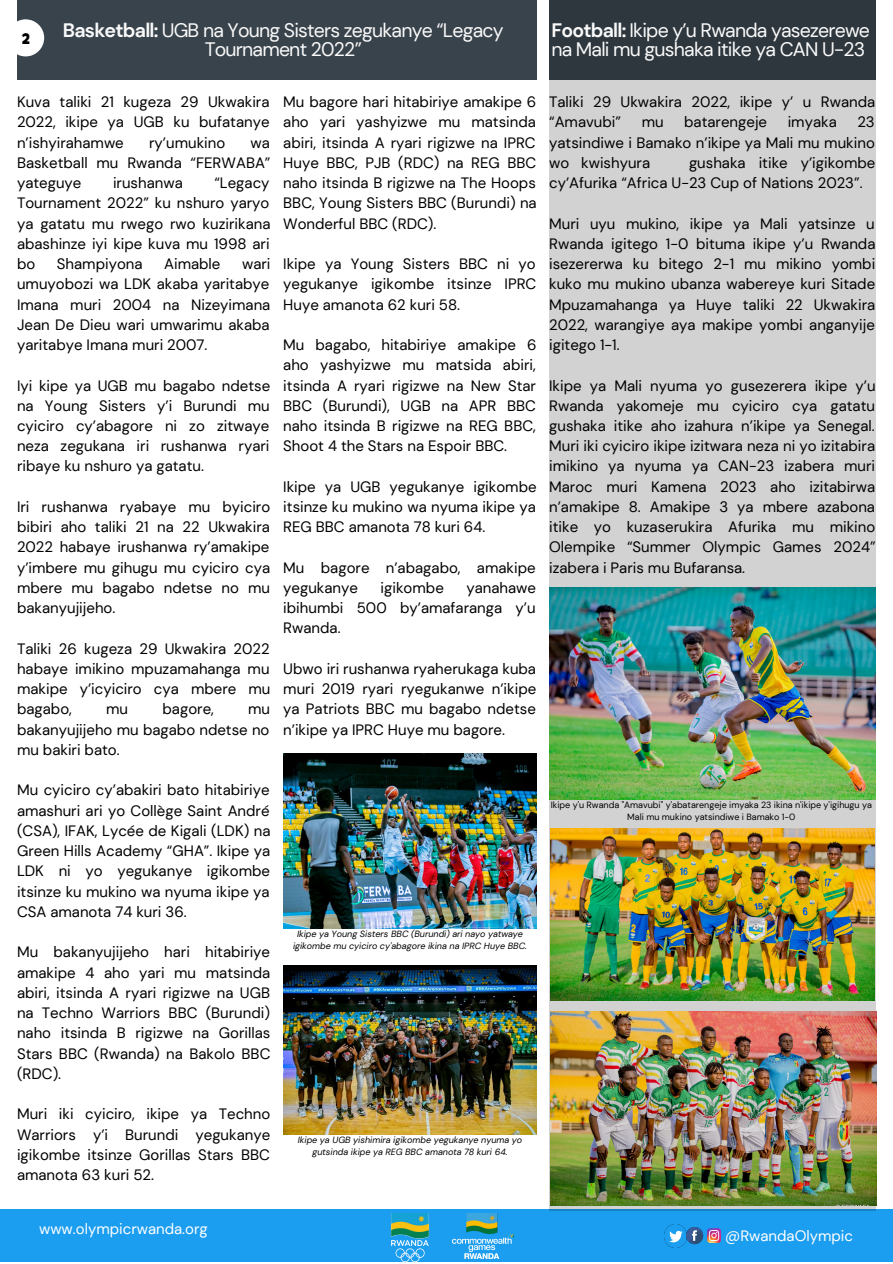
<style>
.page{position:relative;width:893px;height:1264px;background:#fff}
.page>*{position:absolute;margin:0;border:0;box-sizing:border-box;transform-origin:0 0}
.t1{font:19.5px/19px "DM Sans";letter-spacing:-.04em;color:#f9f9f9;text-align:center}
.t2{font:15px/20.2px "DM Sans";color:#000;text-align:justify}
.t3{font:15px "DM Sans";color:#fff}
.t4{font:900 semi-condensed 15px "Bernoru";color:#000}
.t5{font:italic 9px/12px "DM Sans";color:#000;text-align:center}
.t6{font:9px/12px "DM Sans";color:#000;text-align:center}
.s1{font-weight:700}
</style>
<div class="page">
<div style="left:0;top:1209px;width:892px;height:53px;background:#1b9df0"></div>
<img style="left:390px;top:1213px;width:39px;height:49px">
<img style="left:452px;top:1213px;width:61px;height:45px">
<img style="left:664px;top:1224px;width:22px;height:23px">
<img style="left:686px;top:1227px;width:17px;height:17px">
<img style="left:707px;top:1228px;width:14px;height:13px">
<div style="left:17px;top:0;width:519px;height:79px;background:#39434c"></div>
<div style="left:7px;top:19px;width:37px;height:37px;background:#fff;border-radius:50%"></div>
<svg style="left:549px;top:0;width:326px;height:1209px;background:#bcbdbe"></svg>
<img style="left:549px;top:588px;width:326px;height:211px">
<img style="left:550px;top:1011px;width:326px;height:194px">
<img style="left:550px;top:828px;width:324px;height:172px">
<img style="left:283px;top:753px;width:253px;height:175px">
<img style="left:283px;top:966px;width:253px;height:168px">
<p class="t4" style="left:22px;top:30px;width:10px">2</p>
<h1 class="t1" style="left:63px;top:21px;width:442px"><span class="s1">Basketball:</span> UGB na Young Sisters zegukanye “Legacy<br>Tournament 2022”</h1>
<h1 class="t1" style="left:551px;top:21px;width:320px;text-align:left"><span class="s1">Football:</span> Ikipe y’u Rwanda yasezerewe na Mali mu gushaka itike ya CAN U-23</h1>
<p class="t2" style="left:17px;top:92px;width:254px">Kuva taliki 21 kugeza 29 Ukwakira 2022, ikipe ya UGB ku bufatanye n’ishyirahamwe</p>
<p class="t2" style="left:149px;top:132px;width:78px">ry’umukino</p>
<p class="t2" style="left:17px;top:132px;width:255px;text-indent:233px">wa Basketball mu Rwanda “FERWABA” yateguye</p>
<p class="t2" style="left:113px;top:173px;width:71px">irushanwa</p>
<p class="t2" style="left:17px;top:173px;width:255px;text-indent:197px">“Legacy Tournament 2022” ku nshuro yaryo ya gatatu mu rwego rwo kuzirikana abashinze iyi kipe kuva mu 1998 ari bo</p>
<p class="t2" style="left:17px;top:254px;width:255px;text-indent:225px">wari umuyobozi wa LDK akaba yaritabye Imana muri 2004 na Nizeyimana Jean De Dieu wari umwarimu akaba yaritabye Imana muri 2007.</p>
<p class="t2" style="left:17px;top:375px;width:255px">Iyi kipe ya UGB mu bagabo ndetse na Young Sisters y’i Burundi mu cyiciro cy’abagore ni zo zitwaye neza zegukana iri rushanwa ryari ribaye ku nshuro ya gatatu.</p>
<p class="t2" style="left:17px;top:496px;width:255px">Iri rushanwa ryabaye mu byiciro bibiri aho taliki 21 na 22 Ukwakira 2022 habaye irushanwa ry’amakipe y’imbere mu gihugu mu cyiciro cya mbere mu bagabo ndetse no mu bakanyujijeho.</p>
<p class="t2" style="left:17px;top:638px;width:255px">Taliki 26 kugeza 29 Ukwakira 2022 habaye imikino mpuzamahanga mu makipe y’icyiciro cya mbere mu bagabo,</p>
<p class="t2" style="left:57px;top:254px;width:87px">Shampiyona</p>
<p class="t2" style="left:164px;top:254px;width:58px">Aimable</p>
<p class="t2" style="left:106px;top:699px;width:23px">mu</p>
<p class="t2" style="left:162px;top:699px;width:53px">bagore,</p>
<p class="t2" style="left:17px;top:699px;width:255px;text-indent:231px">mu bakanyujijeho mu bagabo ndetse no mu bakiri bato.</p>
<p class="t2" style="left:17px;top:780px;width:255px">Mu cyiciro cy’abakiri bato hitabiriye amashuri ari yo Collège Saint André (CSA), IFAK, Lycée de Kigali (LDK) na Green Hills Academy “GHA”. Ikipe ya LDK ni yo yegukanye igikombe itsinze ku mukino wa nyuma ikipe ya CSA amanota 74 kuri 36.</p>
<p class="t2" style="left:17px;top:942px;width:255px">Mu bakanyujijeho hari hitabiriye amakipe 4 aho yari mu matsinda abiri, itsinda A ryari rigizwe na UGB na Techno Warriors BBC (Burundi) naho itsinda B rigizwe na Gorillas Stars BBC (Rwanda) na Bakolo BBC (RDC).</p>
<p class="t2" style="left:17px;top:1103px;width:255px">Muri iki cyiciro, ikipe ya Techno Warriors y’i Burundi yegukanye igikombe itsinze Gorillas Stars BBC amanota 63 kuri 52.</p>
<p class="t2" style="left:283px;top:92px;width:255px">Mu bagore hari hitabiriye amakipe 6 aho yari yashyizwe mu matsinda abiri, itsinda A ryari rigizwe na IPRC Huye BBC, PJB (RDC) na REG BBC naho itsinda B rigizwe na The Hoops BBC, Young Sisters BBC (Burundi) na Wonderful BBC (RDC).</p>
<p class="t2" style="left:283px;top:254px;width:254px">Ikipe ya Young Sisters BBC ni yo yegukanye igikombe itsinze IPRC Huye amanota 62 kuri 58.</p>
<p class="t2" style="left:283px;top:335px;width:255px">Mu bagabo, hitabiriye amakipe 6 aho yashyizwe mu matsida abiri, itsinda A ryari rigizwe na New Star BBC (Burundi), UGB na APR BBC naho itsinda B rigizwe na REG BBC, Shoot 4 the Stars na Espoir BBC.</p>
<p class="t2" style="left:283px;top:476px;width:255px">Ikipe ya UGB yegukanye igikombe itsinze ku mukino wa nyuma ikipe ya REG BBC amanota 78 kuri 64.</p>
<p class="t2" style="left:283px;top:557px;width:254px">Mu bagore n’abagabo, amakipe yegukanye</p>
<p class="t2" style="left:283px;top:577px;width:254px;text-indent:183px">yanahawe ibihumbi 500 by’amafaranga y’u Rwanda.</p>
<p class="t2" style="left:283px;top:658px;width:254px">Ubwo iri rushanwa ryaherukaga kuba muri 2019 ryari ryegukanwe n’ikipe ya Patriots BBC mu bagabo ndetse n’ikipe ya IPRC Huye mu bagore.</p>
<p class="t2" style="left:380px;top:577px;width:65px">igikombe</p>
<p class="t2" style="left:549px;top:92px;width:327px">Taliki 29 Ukwakira 2022, ikipe y’ u Rwanda “Amavubi”</p>
<p class="t2" style="left:641px;top:112px;width:23px">mu</p>
<p class="t2" style="left:684px;top:112px;width:84px">batarengeje</p>
<p class="t2" style="left:787px;top:112px;width:51px">imyaka</p>
<p class="t2" style="left:549px;top:112px;width:327px;text-indent:308px">23 yatsindiwe i Bamako n’ikipe ya Mali mu mukino wo kwishyura</p>
<p class="t2" style="left:549px;top:153px;width:328px;text-indent:140px">gushaka itike y’igikombe cy’Afurika “Africa U-23 Cup of Nations 2023”.</p>
<p class="t2" style="left:549px;top:213px;width:328px">Muri uyu mukino, ikipe ya Mali yatsinze u Rwanda igitego 1-0 bituma ikipe y’u Rwanda isezererwa ku bitego 2-1 mu mikino yombi kuko mu mukino ubanza wabereye kuri Sitade Mpuzamahanga ya Huye taliki 22 Ukwakira 2022, warangiye aya makipe yombi anganyije igitego 1-1.</p>
<p class="t2" style="left:549px;top:375px;width:328px">Ikipe ya Mali nyuma yo gusezerera ikipe y’u Rwanda yakomeje mu cyiciro cya gatatu gushaka itike aho izahura n’ikipe ya Senegal.<br>Muri iki cyiciro ikipe izitwara neza ni yo izitabira imikino ya nyuma ya CAN-23 izabera muri Maroc muri Kamena 2023 aho izitabirwa n’amakipe 8. Amakipe 3 ya mbere azabona itike yo kuzaserukira Afurika mu mikino Olempike “Summer Olympic Games 2024” izabera i Paris mu Bufaransa.</p>
<p class="t6" style="left:550px;top:798px;width:323px">Ikipe y'u Rwanda "Amavubi" y'abatarengeje imyaka 23 ikina n'ikipe y'igihugu ya<br>Mali mu mukino yatsindiwe i Bamako 1-0</p>
<p class="t5" style="left:293px;top:928px;width:235px">Ikipe ya Young Sisters BBC (Burundi) ari nayo yatwaye igikombe mu cyiciro cy'abagore ikina na IPRC Huye BBC.</p>
<p class="t5" style="left:298px;top:1133px;width:226px">Ikipe ya UGB yishimira igikombe yegukanye nyuma yo gutsinda ikipe ya REG BBC amanota 78 kuri 64.</p>
<p class="t3" style="left:39px;top:1219px;width:170px">www.olympicrwanda.org</p>
<p class="t3" style="left:725px;top:1225px;width:129px">@RwandaOlympic</p>
</div>
